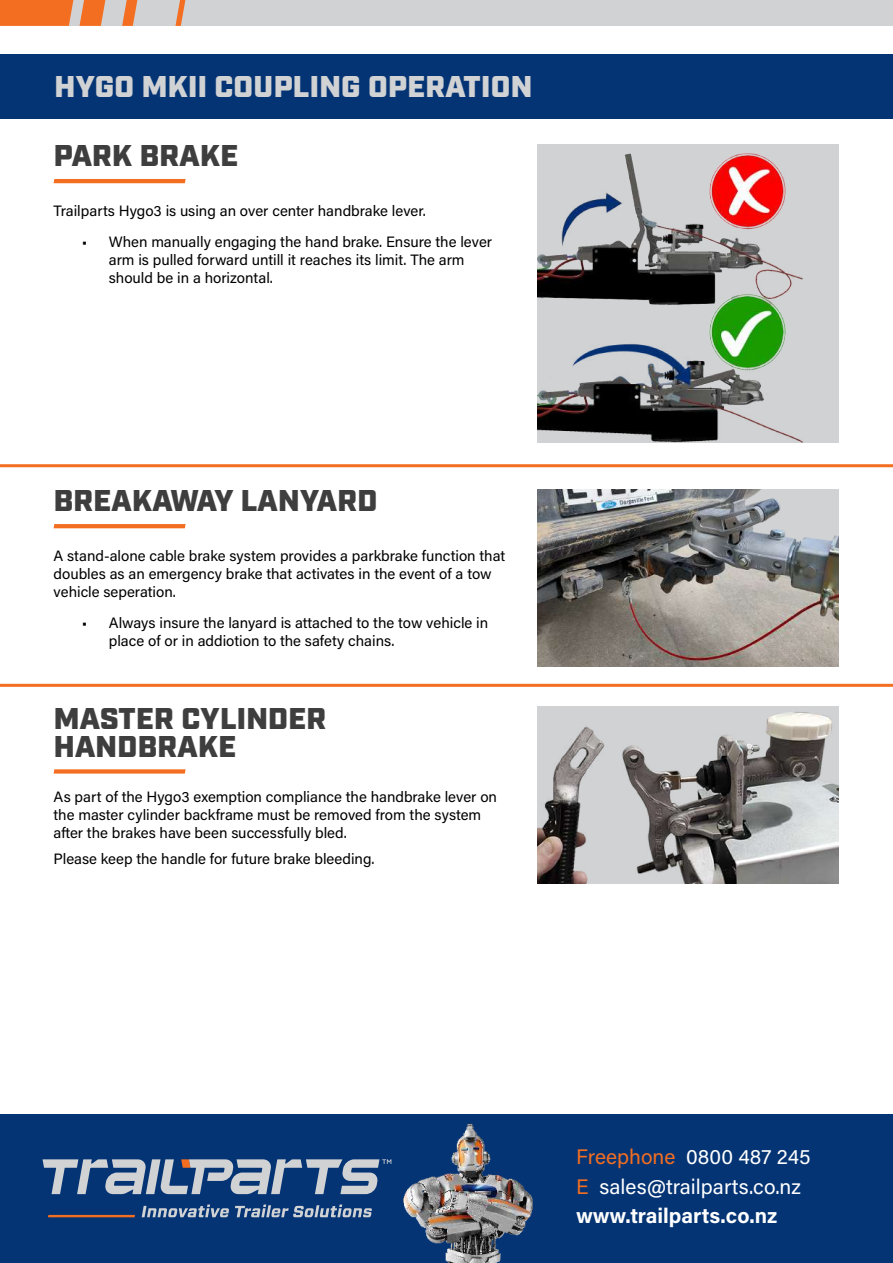
<style>
.page{position:relative;width:893px;height:1263px;background:#fff}
.page>*{position:absolute;margin:0;border:0;box-sizing:border-box;transform-origin:0 0}
.t1{font:900 30px/28.5px "Industry";letter-spacing:.01em;color:#3e3e3f}
.t2{font:900 30px "Industry";letter-spacing:.01em;color:#d1d2d4}
.t3{font:21px/29.4px "Acumin Pro";color:#fff}
.t4{font:15px/18px "Acumin Pro";color:#000}
.s1{color:#f36e21}
.s2{font-weight:700}
</style>
<div class="page">
<div style="left:0;top:0;width:893px;height:26px;background:#d1d2d4"></div>
<svg style="left:0;top:0;width:106px;height:26px;background:#ee7b38"></svg>
<svg style="left:122px;top:0;width:16px;height:26px"></svg>
<svg style="left:175px;top:0;width:11px;height:26px"></svg>
<div style="left:0;top:1114px;width:893px;height:149px;background:#053474"></div>
<svg style="left:43px;top:1159px;width:348px;height:58px"></svg>
<img style="left:403px;top:1123px;width:129px;height:140px">
<div style="left:0;top:54px;width:893px;height:64px;background:#053474"></div>
<hr style="left:0;top:464px;width:893px;height:3px;background:#f36e21">
<hr style="left:0;top:684px;width:893px;height:3px;background:#f36e21">
<svg style="left:54px;top:179px;width:132px;height:4px"></svg>
<svg style="left:54px;top:524px;width:132px;height:4px"></svg>
<svg style="left:54px;top:769px;width:132px;height:5px"></svg>
<img style="left:537px;top:489px;width:301px;height:177px">
<img style="left:537px;top:707px;width:301px;height:177px">
<div style="left:537px;top:144px;width:301px;height:298px;background:#d1d2d4"></div>
<img style="left:537px;top:153px;width:265px;height:289px">
<h1 class="t2" style="left:54px;top:69px;width:479px">HYGO MKII COUPLING OPERATION</h1>
<h1 class="t1" style="left:54px;top:143px;width:186px">PARK BRAKE</h1>
<p class="t4" style="left:54px;top:201px;width:374px">Trailparts Hygo3 is using an over center handbrake lever.</p>
<p class="t4" style="left:109px;top:232px;width:385px;text-indent:-27px">• When manually engaging the hand brake. Ensure the lever arm is pulled forward untill it reaches its limit. The arm should be in a horizontal.</p>
<h1 class="t1" style="left:54px;top:488px;width:325px">BREAKAWAY LANYARD</h1>
<p class="t4" style="left:54px;top:546px;width:453px">A stand-alone cable brake system provides a parkbrake function that doubles as an emergency brake that activates in the event of a tow vehicle seperation.</p>
<p class="t4" style="left:109px;top:613px;width:381px;text-indent:-27px">• Always insure the lanyard is attached to the tow vehicle in place of or in addiotion to the safety chains.</p>
<h1 class="t1" style="left:54px;top:706px;width:274px">MASTER CYLINDER<br>HANDBRAKE</h1>
<p class="t4" style="left:54px;top:787px;width:445px">As part of the Hygo3 exemption compliance the handbrake lever on the master cylinder backframe must be removed from the system after the brakes have been successfully bled.</p>
<p class="t4" style="left:54px;top:849px;width:322px">Please keep the handle for future brake bleeding.</p>
<h2 class="t3" style="left:576px;top:1141px;width:236px"><span class="s1">Freephone</span> 0800 487 245<br><span class="s1">E</span> sales@trailparts.co.nz <span class="s2">www.trailparts.co.nz</span></h2>
</div>
